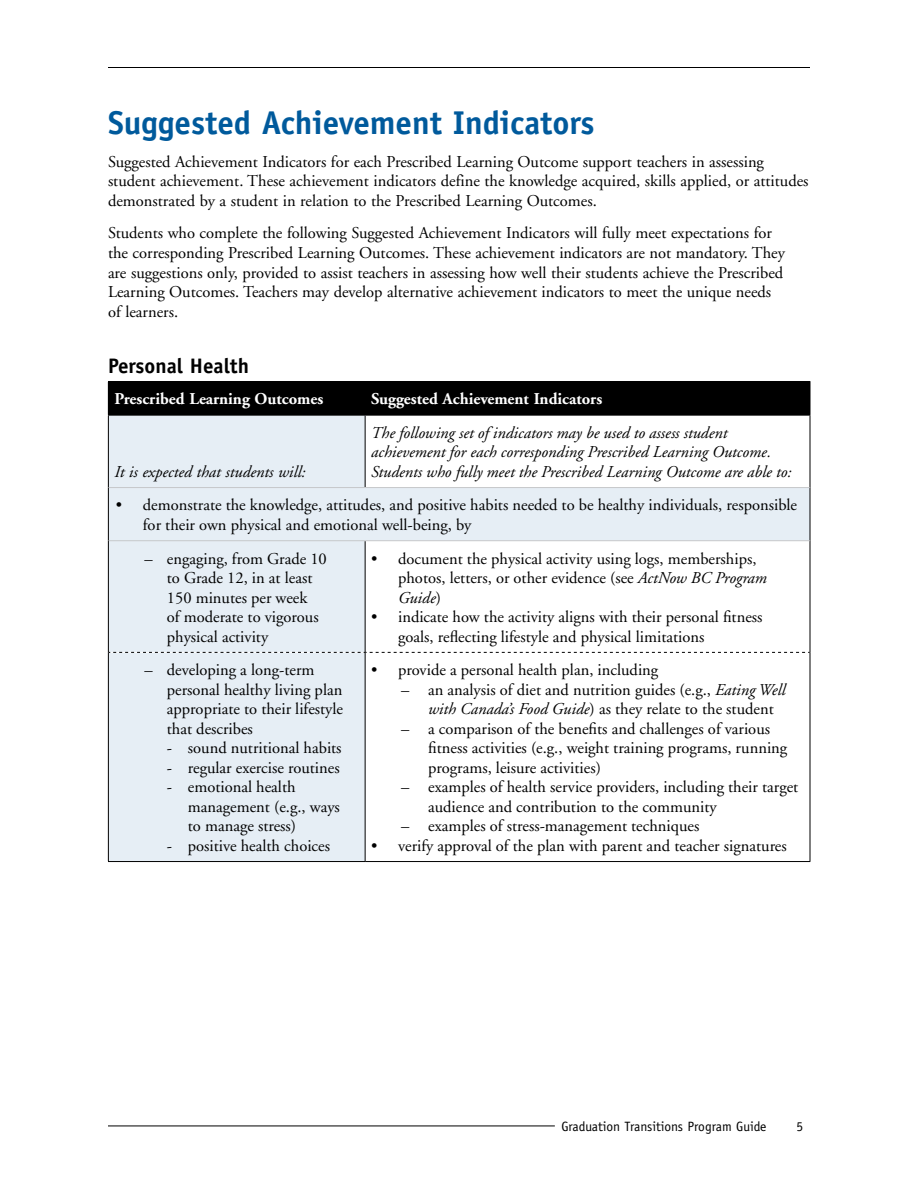
<style>
.page{position:relative;width:918px;height:1188px;background:#fff}
.page>*{position:absolute;margin:0;border:0;box-sizing:border-box;transform-origin:0 0}
.t1{font:700 33px "Officina Sans";color:#005a9c}
.t2{font:700 21px "Officina Sans";color:#000}
.t3{font:16.5px/19.5px "Adobe Garamond";color:#000}
.t4{font:italic 16.5px/19.5px "Adobe Garamond";color:#000}
.t5{font:700 16.5px "Adobe Garamond";color:#fff}
.t6{font:13.5px "Officina Sans";color:#000}
.s1{font-style:italic}
</style>
<div class="page">
<hr style="left:108px;top:1126px;width:447px;height:1px;background:#000">
<hr style="left:108px;top:67px;width:702px;height:1px;background:#000">
<div style="left:108px;top:381px;width:257px;height:34px;background:#000"></div>
<div style="left:365px;top:381px;width:445px;height:34px;background:#000"></div>
<svg style="left:109px;top:416px;width:701px;height:445px"></svg>
<hr style="left:810px;top:382px;width:1px;height:33px;background:#000">
<hr style="left:108px;top:415px;width:257px;height:1px;background:#000">
<hr style="left:108px;top:416px;width:1px;height:72px;background:#000">
<hr style="left:365px;top:415px;width:445px;height:1px;background:#000">
<hr style="left:365px;top:416px;width:1px;height:71px;background:#000">
<hr style="left:810px;top:416px;width:1px;height:72px;background:#000">
<hr style="left:108px;top:488px;width:1px;height:53px;background:#000">
<hr style="left:810px;top:488px;width:1px;height:53px;background:#000">
<hr style="left:108px;top:541px;width:1px;height:111px;background:#000">
<hr style="left:365px;top:541px;width:1px;height:111px;background:#000">
<hr style="left:810px;top:541px;width:1px;height:111px;background:#000">
<hr style="left:108px;top:652px;width:1px;height:209px;background:#000">
<hr style="left:365px;top:653px;width:1px;height:208px;background:#000">
<hr style="left:810px;top:652px;width:1px;height:209px;background:#000">
<hr style="left:108px;top:861px;width:257px;height:1px;background:#000">
<hr style="left:365px;top:861px;width:445px;height:1px;background:#000">
<svg style="left:109px;top:652px;width:701px;height:1px"></svg>
<hr style="left:109px;top:487px;width:256px;height:1px;background:#c6c8ca">
<hr style="left:365px;top:487px;width:445px;height:1px;background:#c6c8ca">
<hr style="left:109px;top:540px;width:256px;height:1px;background:#c6c8ca">
<hr style="left:365px;top:540px;width:445px;height:1px;background:#c6c8ca">
<h1 class="t1" style="left:108px;top:102px;width:488px">Suggested Achievement Indicators</h1>
<p class="t3" style="left:108px;top:152px;width:702px">Suggested Achievement Indicators for each Prescribed Learning Outcome support teachers in assessing student achievement. These achievement indicators define the knowledge acquired, skills applied, or attitudes demonstrated by a student in relation to the Prescribed Learning Outcomes.</p>
<p class="t3" style="left:108px;top:223px;width:679px">Students who complete the following Suggested Achievement Indicators will fully meet expectations for the corresponding Prescribed Learning Outcomes. These achievement indicators are not mandatory. They are suggestions only, provided to assist teachers in assessing how well their students achieve the Prescribed Learning Outcomes. Teachers may develop alternative achievement indicators to meet the unique needs of learners.</p>
<p class="t2" style="left:108px;top:353px;width:143px">Personal Health</p>
<p class="t5" style="left:114px;top:390px;width:211px">Prescribed Learning Outcomes</p>
<p class="t5" style="left:371px;top:390px;width:233px">Suggested Achievement Indicators</p>
<p class="t4" style="left:371px;top:423px;width:422px">The following set of indicators may be used to assess student achievement for each corresponding Prescribed Learning Outcome.<br>Students who fully meet the Prescribed Learning Outcome are able to:</p>
<p class="t3" style="left:143px;top:496px;width:656px;text-indent:-27px">• demonstrate the knowledge, attitudes, and positive habits needed to be healthy individuals, responsible for their own physical and emotional well-being, by</p>
<p class="t3" style="left:167px;top:549px;width:162px;text-indent:-22px">– engaging, from Grade 10 to Grade 12, in at least<br>150 minutes per week<br>of moderate to vigorous physical activity</p>
<p class="t3" style="left:398px;top:549px;width:370px;text-indent:-27px">• document the physical activity using logs, memberships, photos, letters, or other evidence (see <span class="s1">ActNow BC Program<br>Guide</span>)</p>
<p class="t4" style="left:114px;top:462px;width:193px">It is expected that students will:</p>
<p class="t3" style="left:398px;top:608px;width:366px;text-indent:-27px">• indicate how the activity aligns with their personal fitness goals, reflecting lifestyle and physical limitations</p>
<p class="t3" style="left:167px;top:661px;width:178px;text-indent:-22px">– developing a long-term personal healthy living plan appropriate to their lifestyle that describes</p>
<p class="t3" style="left:167px;top:739px;width:176px">- sound nutritional habits</p>
<p class="t3" style="left:167px;top:758px;width:174px">- regular exercise routines</p>
<p class="t3" style="left:188px;top:778px;width:154px;text-indent:-21px">- emotional health management (e.g., ways to manage stress)</p>
<p class="t3" style="left:167px;top:836px;width:165px">- positive health choices</p>
<p class="t3" style="left:371px;top:661px;width:289px">• provide a personal health plan, including</p>
<p class="t3" style="left:428px;top:680px;width:359px;text-indent:-27px">– an analysis of diet and nutrition guides (e.g., <span class="s1">Eating Well with Canada’s Food Guide</span>) as they relate to the student</p>
<p class="t3" style="left:428px;top:719px;width:361px;text-indent:-27px">– a comparison of the benefits and challenges of various fitness activities (e.g., weight training programs, running programs, leisure activities)</p>
<p class="t3" style="left:428px;top:778px;width:372px;text-indent:-27px">– examples of health service providers, including their target audience and contribution to the community</p>
<p class="t3" style="left:401px;top:817px;width:300px">– examples of stress-management techniques</p>
<p class="t3" style="left:371px;top:836px;width:417px">• verify approval of the plan with parent and teacher signatures</p>
<p class="t6" style="left:561px;top:1118px;width:207px">Graduation Transitions Program Guide</p>
</div>
